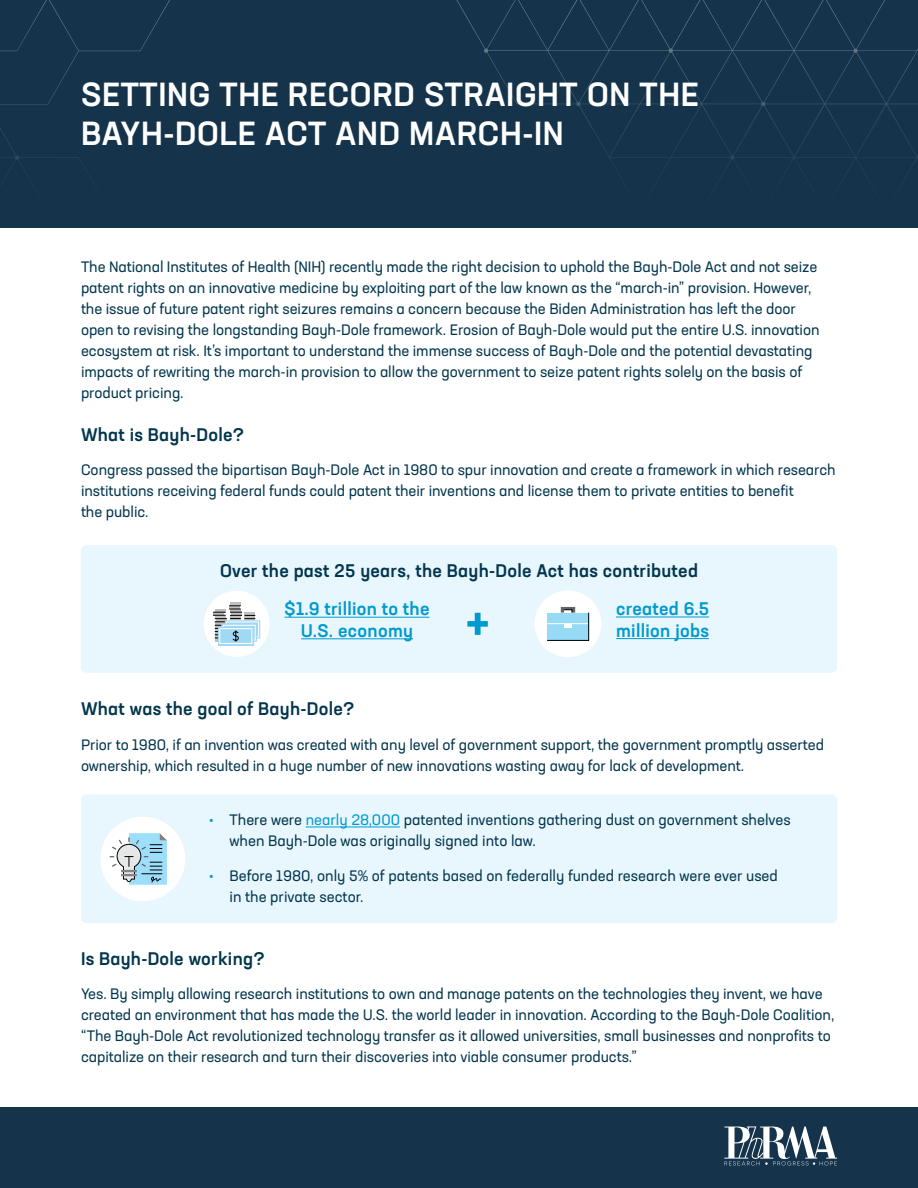
<style>
.page{position:relative;width:918px;height:1188px;background:#fff}
.page>*{position:absolute;margin:0;border:0;box-sizing:border-box;transform-origin:0 0}
.t1{font:500 33px/39px "Neusa Next Std";letter-spacing:.02em;color:#fff}
.t2{font:500 18px "Neusa Next Std";letter-spacing:.015em;color:#02364d}
.t3{font:500 18px/21.6px "Neusa Next Std";letter-spacing:.015em;color:#009ace;text-align:center}
.t4{font:15px/21px "Neusa Next Std";letter-spacing:-.005em;color:#02364d}
.s1{color:#009ace}
</style>
<div class="page">
<div style="left:0;top:1107px;width:918px;height:81px;background:#15344b"></div>
<svg style="left:724px;top:1126px;width:113px;height:40px"></svg>
<div style="left:81px;top:794px;width:756px;height:129px;background:#e8f6fd;border-radius:5px"></div>
<hr style="left:306px;top:827px;width:94px;height:1px;background:#009ace">
<div style="left:100px;top:817px;width:85px;height:84px;background:#fff;border-radius:50%"></div>
<svg style="left:110px;top:833px;width:57px;height:52px"></svg>
<div style="left:0;top:0;width:918px;height:228px;background:#15344b"></div>
<div style="left:81px;top:545px;width:756px;height:128px;background:#e8f6fd;border-radius:5px"></div>
<svg style="left:467px;top:613px;width:21px;height:22px"></svg>
<div style="left:204px;top:591px;width:66px;height:66px;background:#fff;border-radius:50%"></div>
<div style="left:218px;top:627px;width:36px;height:18px;background:#c0e5f8"></div>
<div style="left:219px;top:628px;width:33px;height:16px;border:1px solid #fff"></div>
<svg style="left:213px;top:603px;width:47px;height:39px"></svg>
<hr style="left:285px;top:617px;width:145px;height:1px;background:#009ace">
<hr style="left:301px;top:638px;width:112px;height:1px;background:#009ace">
<hr style="left:616px;top:617px;width:93px;height:1px;background:#009ace">
<hr style="left:616px;top:638px;width:93px;height:1px;background:#009ace">
<div style="left:534px;top:590px;width:67px;height:67px;background:#fff;border-radius:50%"></div>
<svg style="left:547px;top:607px;width:42px;height:34px"></svg>
<h1 class="t1" style="left:81px;top:75px;width:619px">SETTING THE RECORD STRAIGHT ON THE<br>BAYH-DOLE ACT AND MARCH-IN</h1>
<p class="t4" style="left:81px;top:256px;width:740px">The National Institutes of Health (NIH) recently made the right decision to uphold the Bayh-Dole Act and not seize patent rights on an innovative medicine by exploiting part of the law known as the “march-in” provision. However, the issue of future patent right seizures remains a concern because the Biden Administration has left the door open to revising the longstanding Bayh-Dole framework. Erosion of Bayh-Dole would put the entire U.S. innovation ecosystem at risk. It’s important to understand the immense success of Bayh-Dole and the potential devastating impacts of rewriting the march-in provision to allow the government to seize patent rights solely on the basis of product pricing.</p>
<p class="t2" style="left:81px;top:423px;width:165px">What is Bayh-Dole?</p>
<p class="t4" style="left:81px;top:459px;width:756px">Congress passed the bipartisan Bayh-Dole Act in 1980 to spur innovation and create a framework in which research institutions receiving federal funds could patent their inventions and license them to private entities to benefit<br>the public.</p>
<p class="t2" style="left:220px;top:559px;width:480px">Over the past 25 years, the Bayh-Dole Act has contributed</p>
<p class="t3" style="left:285px;top:598px;width:146px">$1.9 trillion to the<br>U.S. economy</p>
<p class="t3" style="left:616px;top:598px;width:95px;text-align:left">created 6.5 million jobs</p>
<p class="t2" style="left:81px;top:697px;width:275px">What was the goal of Bayh-Dole?</p>
<p class="t4" style="left:81px;top:734px;width:745px">Prior to 1980, if an invention was created with any level of government support, the government promptly asserted ownership, which resulted in a huge number of new innovations wasting away for lack of development.</p>
<p class="t4" style="left:230px;top:809px;width:563px;text-indent:-20px"><span class="s1">•</span> There were <span class="s1">nearly 28,000</span> patented inventions gathering dust on government shelves when Bayh-Dole was originally signed into law.</p>
<p class="t4" style="left:230px;top:865px;width:550px;text-indent:-20px"><span class="s1">•</span> Before 1980, only 5% of patents based on federally funded research were ever used in the private sector.</p>
<p class="t2" style="left:81px;top:947px;width:185px">Is Bayh-Dole working?</p>
<p class="t4" style="left:81px;top:983px;width:755px">Yes. By simply allowing research institutions to own and manage patents on the technologies they invent, we have created an environment that has made the U.S. the world leader in innovation. According to the Bayh-Dole Coalition, “The Bayh-Dole Act revolutionized technology transfer as it allowed universities, small businesses and nonprofits to capitalize on their research and turn their discoveries into viable consumer products.”</p>
</div>
